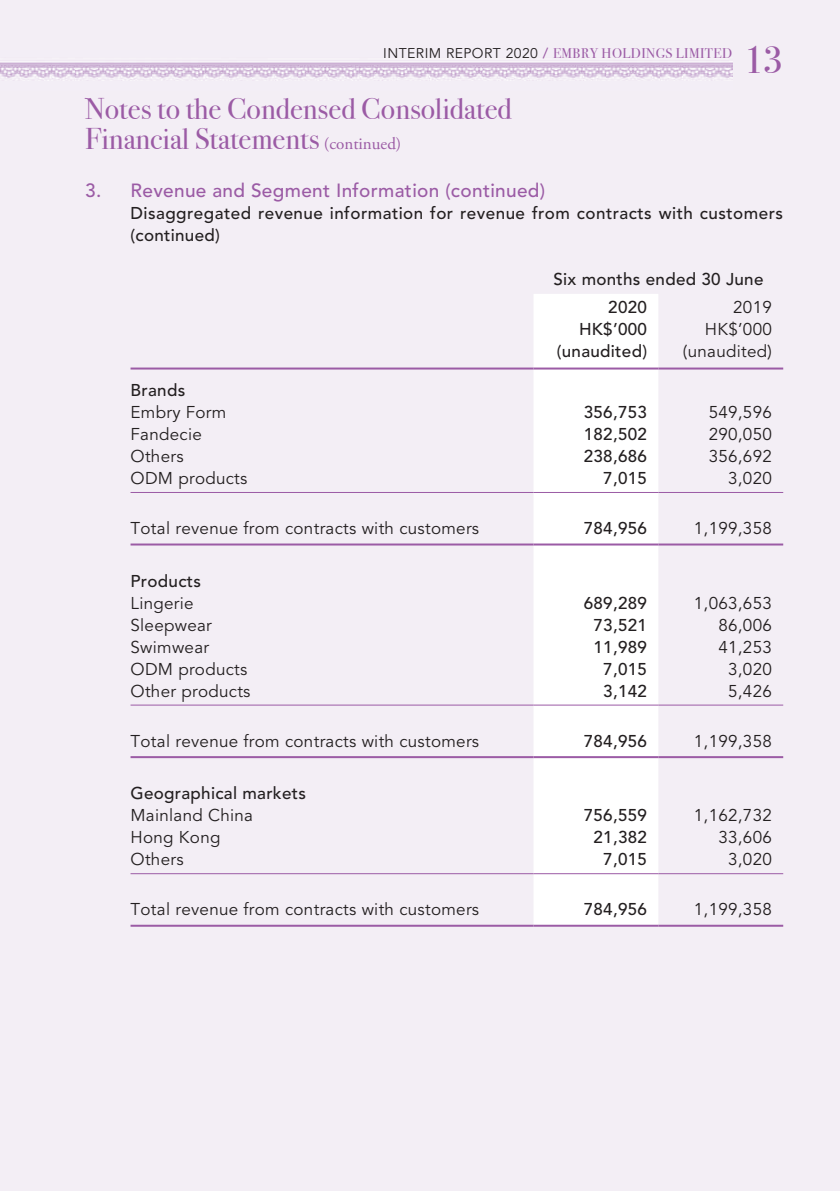
<style>
.page{position:relative;width:840px;height:1191px;background:#fff}
.page>*{position:absolute;margin:0;border:0;box-sizing:border-box;transform-origin:0 0}
.t1{font:38px "Bodoni Svty Two ITCTT";color:#9b5ba5}
.t2{font:30px/30px "Bodoni Svty Two ITCTT";color:#9b5ba5}
.t3{font:500 19px "Avenir LT Std";letter-spacing:.015em;color:#9b5ba5}
.t4{font:17px "Avenir LT Std";letter-spacing:.015em;color:#231f20}
.t5{font:500 17px/22px "Avenir LT Std";letter-spacing:.015em;color:#231f20}
.t6{font:14px "Bodoni Svty Two ITCTT";letter-spacing:.03em;color:#9b5ba5}
.s1{font-family:"Avenir LT Std";color:#231f20}
.s2{font-family:"Avenir LT Std";font-weight:500}
.s3{font-family:"Adobe Garamond Pro";font-size:17px}
</style>
<div class="page">
<div style="left:0;top:0;width:839px;height:1191px;background:#f3eef5"></div>
<img style="left:0;top:62px;width:731px;height:19px">
<div style="left:533px;top:294px;width:125px;height:630px;background:#fff"></div>
<hr style="left:130px;top:367px;width:403px;height:2px;background:#9b5ba5">
<hr style="left:533px;top:367px;width:125px;height:2px;background:#9b5ba5">
<hr style="left:658px;top:367px;width:124px;height:2px;background:#9b5ba5">
<hr style="left:130px;top:492px;width:403px;height:1px;background:#9b5ba5">
<hr style="left:533px;top:492px;width:125px;height:1px;background:#9b5ba5">
<hr style="left:658px;top:492px;width:124px;height:1px;background:#9b5ba5">
<hr style="left:130px;top:543px;width:403px;height:2px;background:#9b5ba5">
<hr style="left:533px;top:543px;width:125px;height:2px;background:#9b5ba5">
<hr style="left:658px;top:543px;width:124px;height:2px;background:#9b5ba5">
<hr style="left:130px;top:704px;width:403px;height:1px;background:#9b5ba5">
<hr style="left:533px;top:704px;width:125px;height:1px;background:#9b5ba5">
<hr style="left:658px;top:704px;width:124px;height:1px;background:#9b5ba5">
<hr style="left:130px;top:756px;width:403px;height:2px;background:#9b5ba5">
<hr style="left:533px;top:756px;width:125px;height:2px;background:#9b5ba5">
<hr style="left:658px;top:756px;width:124px;height:2px;background:#9b5ba5">
<hr style="left:130px;top:873px;width:403px;height:1px;background:#9b5ba5">
<hr style="left:533px;top:873px;width:125px;height:1px;background:#9b5ba5">
<hr style="left:658px;top:873px;width:124px;height:1px;background:#9b5ba5">
<hr style="left:130px;top:924px;width:403px;height:2px;background:#9b5ba5">
<hr style="left:533px;top:924px;width:125px;height:2px;background:#9b5ba5">
<hr style="left:658px;top:924px;width:124px;height:2px;background:#9b5ba5">
<h1 class="t1" style="left:743px;top:29px;width:41px">13</h1>
<p class="t6" style="left:383px;top:42px;width:350px"><span class="s1">INTERIM REPORT 2020</span> <span class="s2">/</span> Embry Holdings Limited</p>
<h2 class="t2" style="left:85px;top:90px;width:428px">Notes to the Condensed Consolidated<br>Financial Statements <span class="s3">(continued)</span></h2>
<p class="t3" style="left:85px;top:180px;width:461px">3. Revenue and Segment Information (continued)</p>
<p class="t5" style="left:130px;top:203px;width:653px">Disaggregated revenue information for revenue from contracts with customers (continued)</p>
<p class="t5" style="left:608px;top:266px;width:156px;line-height:27.6px;text-indent:-55px">Six months ended 30 June<br>2020</p>
<p class="t4" style="left:732px;top:297px;width:40px">2019</p>
<p class="t5" style="left:578px;top:318px;width:69px">HK$’000</p>
<p class="t4" style="left:704px;top:319px;width:68px">HK$’000</p>
<p class="t5" style="left:556px;top:340px;width:92px">(unaudited)</p>
<p class="t4" style="left:682px;top:341px;width:90px">(unaudited)</p>
<p class="t5" style="left:130px;top:379px;width:56px">Brands</p>
<p class="t4" style="left:130px;top:402px;width:97px">Embry Form</p>
<p class="t5" style="left:583px;top:401px;width:65px">356,753</p>
<p class="t4" style="left:708px;top:402px;width:65px">549,596</p>
<p class="t4" style="left:130px;top:424px;width:73px">Fandecie</p>
<p class="t5" style="left:583px;top:423px;width:65px">182,502</p>
<p class="t4" style="left:708px;top:424px;width:65px">290,050</p>
<p class="t4" style="left:130px;top:446px;width:55px">Others</p>
<p class="t5" style="left:583px;top:445px;width:65px">238,686</p>
<p class="t4" style="left:708px;top:446px;width:65px">356,692</p>
<p class="t4" style="left:130px;top:468px;width:118px">ODM products</p>
<p class="t5" style="left:603px;top:467px;width:45px">7,015</p>
<p class="t4" style="left:727px;top:468px;width:45px">3,020</p>
<p class="t4" style="left:130px;top:518px;width:350px">Total revenue from contracts with customers</p>
<p class="t5" style="left:583px;top:517px;width:65px">784,956</p>
<p class="t4" style="left:693px;top:518px;width:79px">1,199,358</p>
<p class="t5" style="left:130px;top:570px;width:72px">Products</p>
<p class="t4" style="left:130px;top:593px;width:65px">Lingerie</p>
<p class="t5" style="left:583px;top:592px;width:65px">689,289</p>
<p class="t4" style="left:693px;top:593px;width:79px">1,063,653</p>
<p class="t4" style="left:130px;top:615px;width:83px">Sleepwear</p>
<p class="t5" style="left:593px;top:614px;width:55px">73,521</p>
<p class="t4" style="left:718px;top:615px;width:55px">86,006</p>
<p class="t4" style="left:130px;top:637px;width:80px">Swimwear</p>
<p class="t5" style="left:593px;top:636px;width:55px">11,989</p>
<p class="t4" style="left:718px;top:637px;width:55px">41,253</p>
<p class="t4" style="left:130px;top:659px;width:118px">ODM products</p>
<p class="t5" style="left:603px;top:658px;width:45px">7,015</p>
<p class="t4" style="left:727px;top:659px;width:45px">3,020</p>
<p class="t4" style="left:130px;top:681px;width:121px">Other products</p>
<p class="t5" style="left:603px;top:680px;width:45px">3,142</p>
<p class="t4" style="left:727px;top:681px;width:45px">5,426</p>
<p class="t4" style="left:130px;top:731px;width:350px">Total revenue from contracts with customers</p>
<p class="t5" style="left:583px;top:730px;width:65px">784,956</p>
<p class="t4" style="left:693px;top:731px;width:79px">1,199,358</p>
<p class="t5" style="left:130px;top:783px;width:177px">Geographical markets</p>
<p class="t4" style="left:130px;top:805px;width:124px">Mainland China</p>
<p class="t5" style="left:583px;top:805px;width:65px">756,559</p>
<p class="t4" style="left:693px;top:805px;width:79px">1,162,732</p>
<p class="t4" style="left:130px;top:827px;width:91px">Hong Kong</p>
<p class="t5" style="left:593px;top:827px;width:55px">21,382</p>
<p class="t4" style="left:718px;top:827px;width:55px">33,606</p>
<p class="t4" style="left:130px;top:849px;width:55px">Others</p>
<p class="t5" style="left:603px;top:849px;width:45px">7,015</p>
<p class="t4" style="left:727px;top:849px;width:45px">3,020</p>
<p class="t4" style="left:130px;top:899px;width:350px">Total revenue from contracts with customers</p>
<p class="t5" style="left:583px;top:899px;width:65px">784,956</p>
<p class="t4" style="left:693px;top:899px;width:79px">1,199,358</p>
</div>
